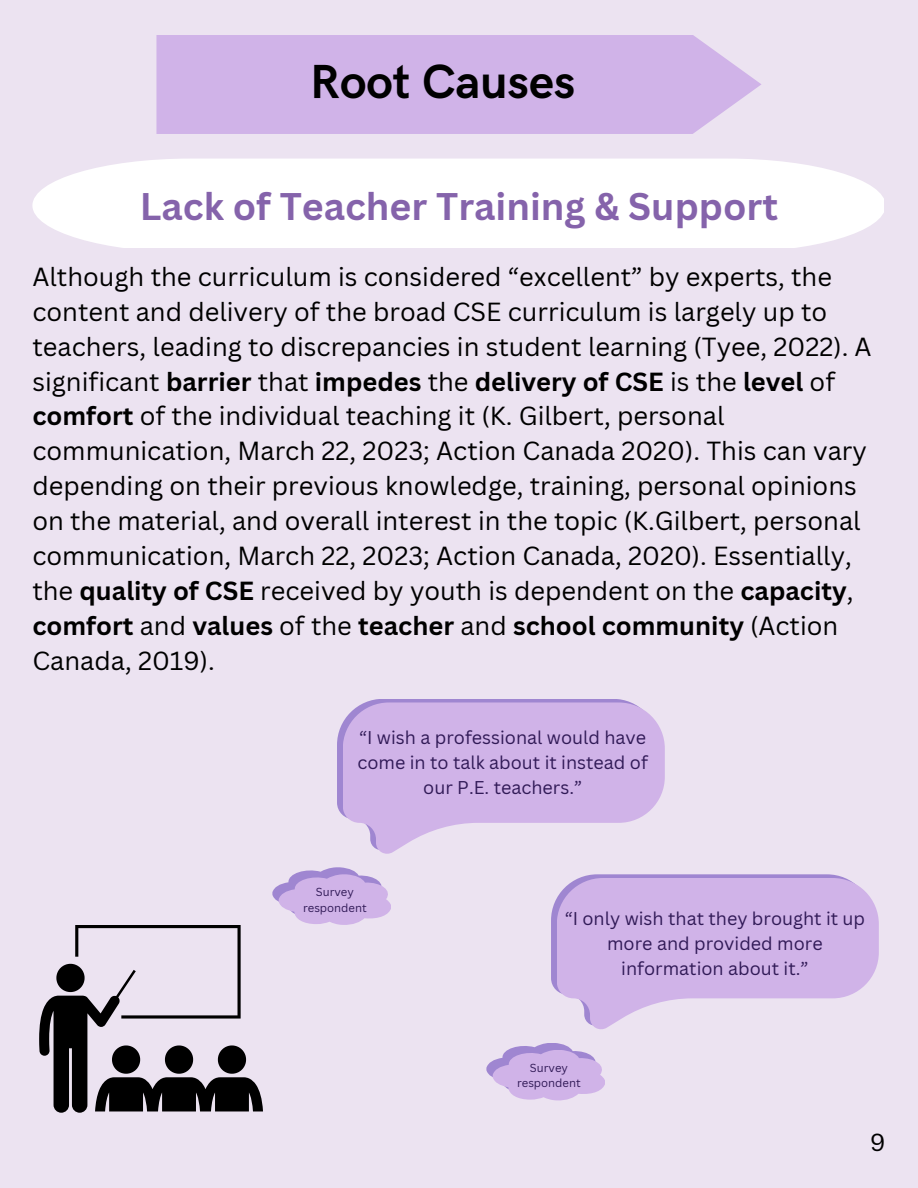
<style>
.page{position:relative;width:918px;height:1188px;background:#ece3f1}
.page>*{position:absolute;margin:0;border:0;box-sizing:border-box;transform-origin:0 0}
.t1{font:700 48px "HK Grotesk";color:#000}
.t2{font:700 37.5px "Canva Sans";color:#8563ab}
.t3{font:25.5px/34.8px "Canva Sans";color:#000}
.t4{font:24px "Canva Sans";color:#000}
.t5{font:18px/25px "Canva Sans";color:#311a57;text-align:center}
.t6{font:11.4px/15.3px "Canva Sans";color:#311a57;text-align:center}
.s1{font-weight:700}
</style>
<div class="page">
<div style="left:156px;top:35px;width:605px;height:99px;background:#d0b3e8"></div>
<svg style="left:32px;top:159px;width:852px;height:89px;fill:#fff"></svg>
<svg style="left:39px;top:925px;width:224px;height:188px"></svg>
<svg style="left:272px;top:867px;width:119px;height:58px"></svg>
<svg style="left:337px;top:699px;width:293px;height:116px;fill:#9f86d1"></svg>
<svg style="left:343px;top:702px;width:321px;height:152px;fill:#d0b3e8"></svg>
<svg style="left:486px;top:1043px;width:119px;height:57px"></svg>
<svg style="left:551px;top:874px;width:294px;height:117px;fill:#9f86d1"></svg>
<svg style="left:557px;top:878px;width:321px;height:152px;fill:#d0b3e8"></svg>
<h1 class="t1" style="left:310px;top:55px;width:267px">Root Causes</h1>
<h2 class="t2" style="left:140px;top:180px;width:640px">Lack of Teacher Training &amp; Support</h2>
<p class="t3" style="left:32px;top:259px;width:841px">Although the curriculum is considered “excellent” by experts, the content and delivery of the broad CSE curriculum is largely up to teachers, leading to discrepancies in student learning (Tyee, 2022). A significant <span class="s1">barrier</span> that <span class="s1">impedes</span> the <span class="s1">delivery of CSE</span> is the <span class="s1">level</span> of <span class="s1">comfort</span> of the individual teaching it (K. Gilbert, personal communication, March 22, 2023; Action Canada 2020). This can vary depending on their previous knowledge, training, personal opinions on the material, and overall interest in the topic (K.Gilbert, personal communication, March 22, 2023; Action Canada, 2020). Essentially, the <span class="s1">quality of CSE</span> received by youth is dependent on the <span class="s1">capacity</span>, <span class="s1">comfort</span> and <span class="s1">values</span> of the <span class="s1">teacher</span> and <span class="s1">school community</span> (Action Canada, 2019).</p>
<p class="t5" style="left:357px;top:725px;width:292px">“I wish a professional would have come in to talk about it instead of our P.E. teachers.”</p>
<p class="t6" style="left:303px;top:884px;width:65px">Survey respondent</p>
<p class="t5" style="left:565px;top:906px;width:302px">“I only wish that they brought it up more and provided more information about it.”</p>
<p class="t6" style="left:517px;top:1060px;width:65px">Survey respondent</p>
<p class="t4" style="left:870px;top:1125px;width:17px">9</p>
</div>
